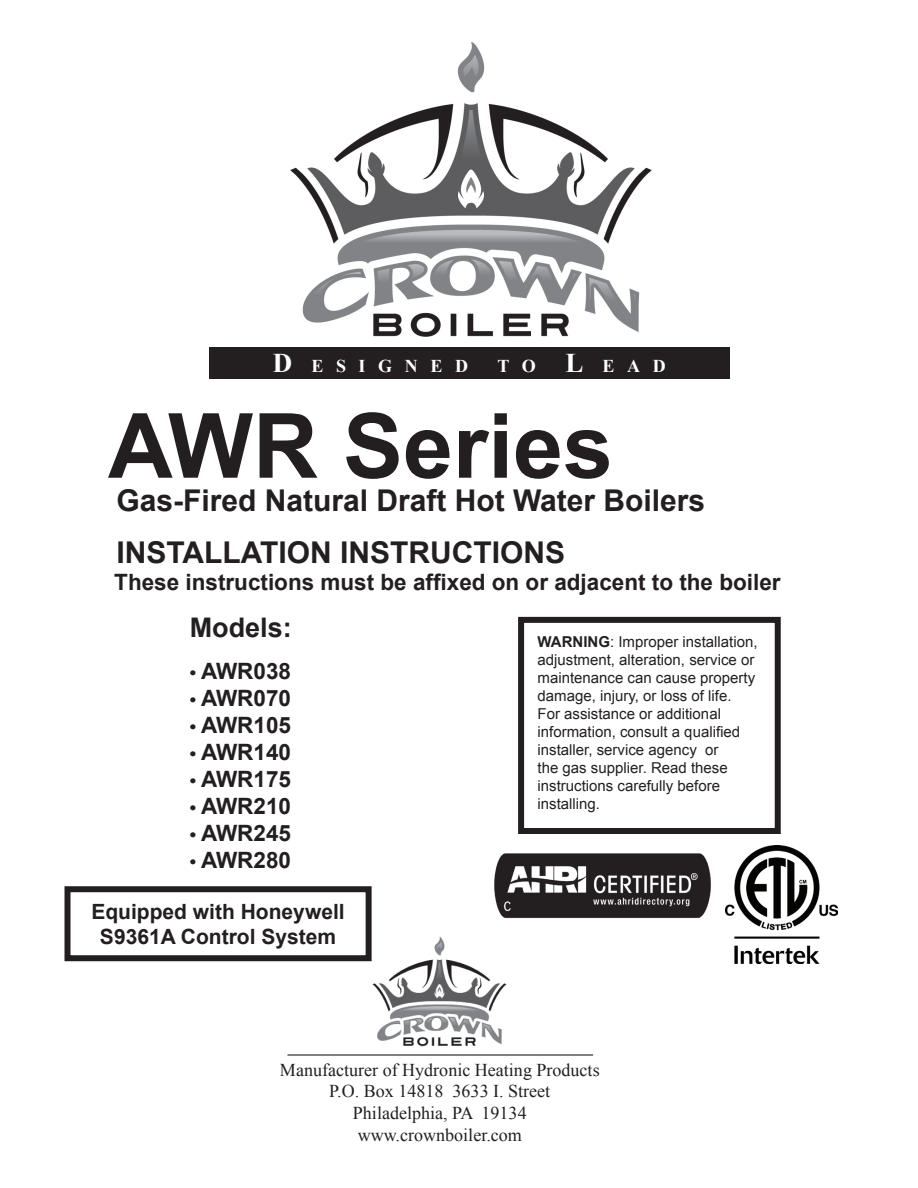
<style>
.page{position:relative;width:918px;height:1188px;background:#fff}
.page>*{position:absolute;margin:0;border:0;box-sizing:border-box;transform-origin:0 0}
.t1{font:700 90px "Arial";color:#231f20}
.t2{font:700 30px/52.5px "Arial";color:#231f20}
.t3{font:700 27px "Arial";color:#231f20}
.t4{font:700 22.5px "Arial";color:#231f20}
.t5{font:700 21px/25.2px "Arial";color:#231f20;text-align:center}
.t6{font:18px/21.6px "Times New Roman";color:#231f20;text-align:center}
.t7{font:700 18px "Times New Roman";letter-spacing:.7em;color:#fff}
.t8{font:15px/18px "Arial";color:#231f20}
.s1{font-size:27px}
.s2{font-size:18px}
.s3{font-weight:700}
</style>
<div class="page">
<img style="left:372px;top:937px;width:135px;height:110px">
<hr style="left:287px;top:1054px;width:306px;height:2px;background:#231f20">
<div style="left:518px;top:617px;width:263px;height:217px;border:6px solid #231f20"></div>
<img style="left:290px;top:42px;width:362px;height:295px">
<div style="left:209px;top:347px;width:520px;height:32px;background:#231f20"></div>
<div style="left:64px;top:886px;width:308px;height:75px;border:6px solid #231f20"></div>
<img style="left:726px;top:845px;width:112px;height:118px">
<img style="left:494px;top:853px;width:217px;height:66px">
<p class="t7" style="left:273px;top:354px;width:197px"><span class="s1">D</span> ESIGNED</p>
<p class="t7" style="left:498px;top:354px;width:170px">TO <span class="s1">L</span> EAD</p>
<h1 class="t1" style="left:108px;top:386px;width:507px">AWR Series</h1>
<h2 class="t2" style="left:116px;top:475px;width:590px">Gas-Fired Natural Draft Hot Water Boilers<br>Installation Instructions</h2>
<h3 class="t4" style="left:114px;top:567px;width:668px">These instructions must be affixed on or adjacent to the boiler</h3>
<h3 class="t3" style="left:190px;top:610px;width:104px">Models:</h3>
<h3 class="t4" style="left:190px;top:656px;width:103px"><span class="s2">•</span> AWR038</h3>
<h3 class="t4" style="left:190px;top:683px;width:103px"><span class="s2">•</span> AWR070</h3>
<h3 class="t4" style="left:190px;top:710px;width:103px"><span class="s2">•</span> AWR105</h3>
<h3 class="t4" style="left:190px;top:737px;width:103px"><span class="s2">•</span> AWR140</h3>
<h3 class="t4" style="left:190px;top:764px;width:103px"><span class="s2">•</span> AWR175</h3>
<h3 class="t4" style="left:190px;top:791px;width:103px"><span class="s2">•</span> AWR210</h3>
<h3 class="t4" style="left:190px;top:818px;width:103px"><span class="s2">•</span> AWR245</h3>
<h3 class="t4" style="left:190px;top:845px;width:103px"><span class="s2">•</span> AWR280</h3>
<h3 class="t5" style="left:91px;top:899px;width:255px">Equipped with Honeywell<br>S9361A Control System</h3>
<p class="t8" style="left:538px;top:633px;width:222px"><span class="s3">Warning</span>: Improper installation, adjustment, alteration, service or maintenance can cause property damage, injury, or loss of life.<br>For assistance or additional information, consult a qualified installer, service agency or<br>the gas supplier. Read these instructions carefully before installing.</p>
<p class="t6" style="left:280px;top:1059px;width:321px">Manufacturer of Hydronic Heating Products<br>P.O. Box 14818 3633 I. Street<br>Philadelphia, PA 19134 www.crownboiler.com</p>
</div>
